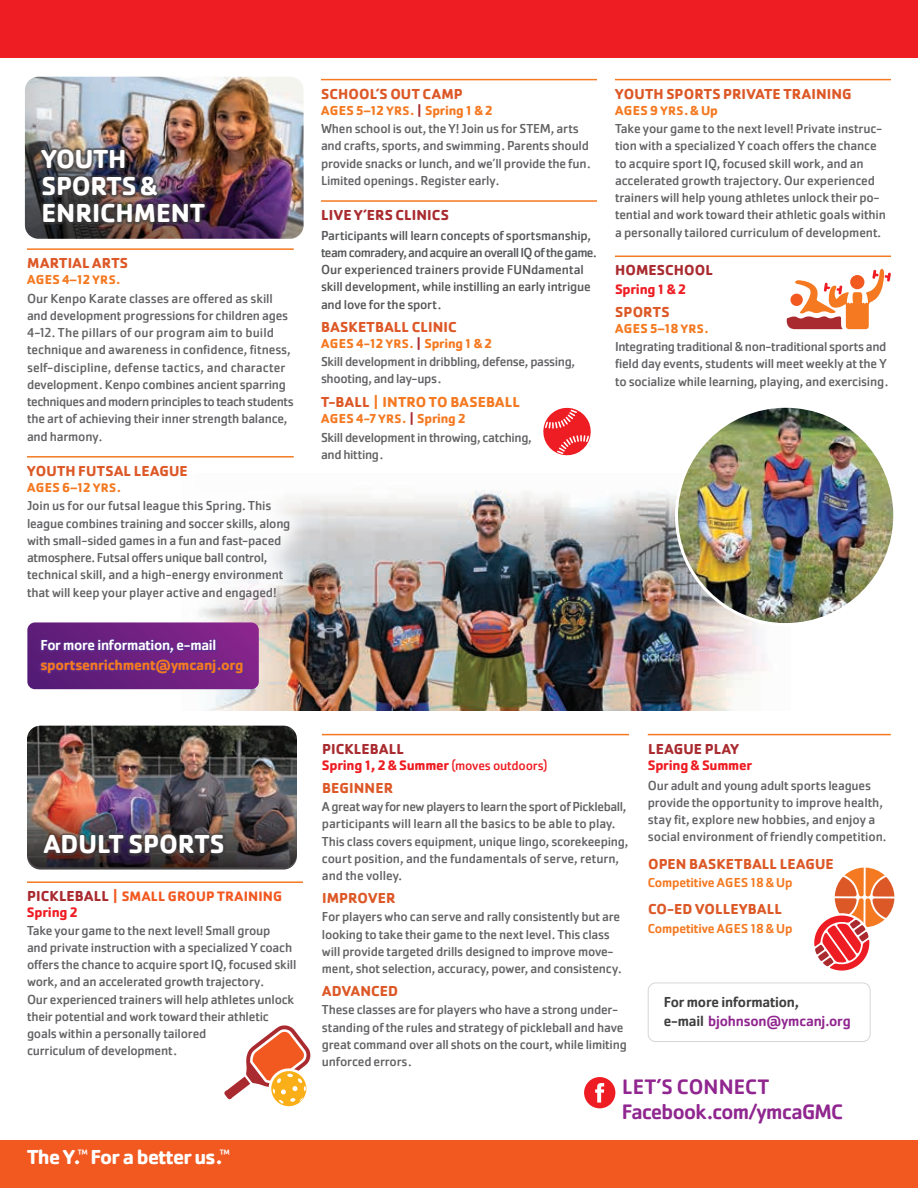
<style>
.page{position:relative;width:918px;height:1188px;background:#fff}
.page>*{position:absolute;margin:0;border:0;box-sizing:border-box;transform-origin:0 0}
.t1{font:700 27px/27px "Cachet Pro";letter-spacing:-.005em;color:#fff}
.t2{font:500 21.75px/25.5px "Cachet Pro";letter-spacing:-.025em;color:#90268f}
.t3{font:700 21px "Cachet Pro";letter-spacing:-.035em;color:#fff}
.t4{font:700 15px "Cachet Pro";letter-spacing:.01em;color:#dd5827}
.t5{font:700 15px "Cachet Pro";letter-spacing:.005em;color:#a92b30}
.t6{font:500 15px/19.5px "Cachet Pro";letter-spacing:-.01em;color:#3e3e3f}
.t7{font:700 15px "Cachet Pro";letter-spacing:-.015em;color:#f47921}
.t8{font:500 15px "Cachet Pro";letter-spacing:-.02em;color:#fff}
.t9{font:700 15px "Cachet Pro";letter-spacing:.02em;color:#f47921}
.t10{font:700 14.25px "Cachet Pro";letter-spacing:-.015em;color:#ee1d23}
.t11{font:700 14.25px/16px "Cachet Pro";letter-spacing:.01em;color:#f15921}
.t12{font:13.5px/17.4px "Cachet Pro";letter-spacing:-.015em;color:#636366}
.t13{font:13.5px/17.2px "Cachet Pro";letter-spacing:-.015em;color:#57585a}
.t14{font:500 13.5px "Cachet Pro";letter-spacing:-.01em;color:#f47921}
.s1{font-weight:700;color:#f47921}
.s2{font-weight:700;font-size:12.9px;color:#f47921}
.s3{font-weight:700;color:#a92b30}
.s4{color:#dd5827}
.s5{font-size:15px;color:#a92b30}
.s6{font-size:15px}
.s7{color:#ee1d23}
.s8{font-weight:400;font-size:13.5px}
.s9{color:#90268f}
</style>
<div class="page">
<img style="left:181px;top:490px;width:585px;height:220px">
<div style="left:0;top:1141px;width:918px;height:47px;background:#f15921"></div>
<div style="left:0;top:0;width:918px;height:58px;background:#ee1d23"></div>
<img style="left:676px;top:406px;width:219px;height:219px;border-radius:109px">
<hr style="left:27px;top:881px;width:276px;height:2px;background:#f47921">
<div style="left:2px;top:223px;width:317px;height:401px;background:#fff"></div>
<hr style="left:27px;top:248px;width:267px;height:2px;background:#f47921">
<hr style="left:27px;top:456px;width:267px;height:2px;background:#f47921">
<hr style="left:322px;top:734px;width:307px;height:1px;background:#f47921">
<hr style="left:648px;top:734px;width:243px;height:1px;background:#f47921">
<hr style="left:321px;top:79px;width:276px;height:1px;background:#f47921">
<hr style="left:321px;top:200px;width:276px;height:2px;background:#f47921">
<hr style="left:615px;top:79px;width:276px;height:1px;background:#f47921">
<hr style="left:615px;top:256px;width:276px;height:1px;background:#f47921">
<div style="left:648px;top:983px;width:223px;height:59px;border:1px solid #d5d6d8;border-radius:8px"></div>
<img style="left:25px;top:77px;width:279px;height:162px;border-radius:14px">
<div style="left:38px;top:147px;width:170px;height:78px;background:#3e3e3f;opacity:.64"></div>
<img style="left:27px;top:726px;width:270px;height:144px;border-radius:14px">
<div style="left:41px;top:833px;width:185px;height:24px;background:#3e3e3f;opacity:.64"></div>
<div style="left:584px;top:1077px;width:31px;height:31px;background:#ee1d23;border-radius:50%"></div>
<svg style="left:595px;top:1083px;width:9px;height:20px"></svg>
<svg style="left:27px;top:622px;width:232px;height:67px;background:#712583"></svg>
<div style="left:39px;top:638px;width:205px;height:36px;background:#5b2e91;opacity:.68"></div>
<svg style="left:786px;top:269px;width:105px;height:60px"></svg>
<svg style="left:224px;top:1025px;width:86px;height:82px"></svg>
<svg style="left:814px;top:868px;width:80px;height:103px"></svg>
<svg style="left:543px;top:407px;width:48px;height:49px"></svg>
<h1 class="t1" style="left:42px;top:145px;width:165px">YOUTH<br>SPORTS &amp;<br>ENRICHMENT</h1>
<p class="t4" style="left:27px;top:254px;width:102px">MARTIAL ARTS</p>
<p class="t12" style="left:27px;top:271px;width:268px"><span class="s1">AGES 4–12</span> <span class="s2">YRS.<br></span>Our Kenpo Karate classes are offered as skill and development progressions for children ages 4-12. The pillars of our program aim to build technique and awareness in confidence, fitness, self-discipline, defense tactics, and character development. Kenpo combines ancient sparring techniques and modern principles to teach students the art of achieving their inner strength balance, and harmony.</p>
<p class="t4" style="left:27px;top:462px;width:162px">YOUTH FUTSAL LEAGUE</p>
<p class="t12" style="left:27px;top:479px;width:265px"><span class="s1">AGES 6–12</span> <span class="s2">YRS.<br></span>Join us for our futsal league this Spring. This league combines training and soccer skills, along with small-sided games in a fun and fast-paced atmosphere. Futsal offers unique ball control, technical skill, and a high-energy environment that will keep your player active and engaged!</p>
<p class="t8" style="left:40px;top:637px;width:177px">For more information, e-mail</p>
<p class="t7" style="left:40px;top:655px;width:205px">sportsenrichment@ymcanj.org</p>
<p class="t4" style="left:321px;top:84px;width:143px">SCHOOL’S OUT CAMP</p>
<p class="t12" style="left:321px;top:102px;width:271px"><span class="s1">AGES 5–12</span> <span class="s2">YRS.</span> <span class="s3">|</span> <span class="s1">Spring 1 &amp; 2<br></span>When school is out, the Y! Join us for STEM, arts and crafts, sports, and swimming. Parents should provide snacks or lunch, and we’ll provide the fun.<br>Limited openings. Register early.</p>
<p class="t5" style="left:321px;top:206px;width:129px">LIVE Y’ERS CLINICS</p>
<p class="t13" style="left:321px;top:227px;width:277px">Participants will learn concepts of sportsmanship, team comradery, and acquire an overall IQ of the game.<br>Our experienced trainers provide FUNdamental skill development, while instilling an early intrigue and love for the sport.</p>
<p class="t4" style="left:321px;top:317px;width:137px">BASKETBALL CLINIC</p>
<p class="t12" style="left:321px;top:334px;width:256px;line-height:18.6px"><span class="s1">AGES 4-12</span> <span class="s2">YRS.</span> <span class="s3">|</span> <span class="s1">Spring 1 &amp; 2<br></span>Skill development in dribbling, defense, passing,</p>
<p class="t12" style="left:321px;top:370px;width:122px">shooting, and lay-ups.</p>
<p class="t9" style="left:321px;top:393px;width:200px"><span class="s4">T-BALL</span> | INTRO TO BASEBALL</p>
<p class="t12" style="left:321px;top:410px;width:212px;line-height:18.6px"><span class="s1">AGES 4-7</span> <span class="s2">YRS.</span> <span class="s3">|</span> <span class="s1">Spring 2<br></span>Skill development in throwing, catching,</p>
<p class="t12" style="left:321px;top:446px;width:64px">and hitting.</p>
<p class="t4" style="left:615px;top:84px;width:238px">YOUTH SPORTS PRIVATE TRAINING</p>
<p class="t12" style="left:615px;top:102px;width:272px"><span class="s1">AGES 9</span> <span class="s2">YRS.</span> <span class="s1">&amp; Up<br></span>Take your game to the next level! Private instruc&shy;tion with a specialized Y coach offers the chance to acquire sport IQ, focused skill work, and an accelerated growth trajectory. Our experienced trainers will help young athletes unlock their po&shy;tential and work toward their athletic goals within a personally tailored curriculum of development.</p>
<p class="t5" style="left:615px;top:261px;width:99px">HOMESCHOOL</p>
<p class="t10" style="left:615px;top:280px;width:73px">Spring 1 &amp; 2</p>
<p class="t4" style="left:615px;top:302px;width:56px">SPORTS</p>
<p class="t12" style="left:615px;top:320px;width:275px"><span class="s1">AGES 5–18</span> <span class="s2">YRS.<br></span>Integrating traditional &amp; non-traditional sports and field day events, students will meet weekly at the Y to socialize while learning, playing, and exercising.</p>
<h1 class="t1" style="left:44px;top:831px;width:182px">ADULT SPORTS</h1>
<p class="t11" style="left:27px;top:889px;width:257px"><span class="s5">PICKLEBALL</span> <span class="s6">|</span> SMALL GROUP TRAINING<br><span class="s7">Spring 2</span></p>
<p class="t12" style="left:27px;top:922px;width:271px">Take your game to the next level! Small group<br>and private instruction with a specialized Y coach offers the chance to acquire sport IQ, focused skill work, and an accelerated growth trajectory.<br>Our experienced trainers will help athletes unlock their potential and work toward their athletic goals within a personally tailored<br>curriculum of development.</p>
<h3 class="t3" style="left:27px;top:1144px;width:205px">The Y.<sup>™</sup> For a better us.<sup>™</sup></h3>
<p class="t5" style="left:322px;top:739px;width:83px">PICKLEBALL</p>
<p class="t10" style="left:322px;top:756px;width:227px">Spring 1, 2 &amp; Summer <span class="s8">(moves outdoors)</span></p>
<p class="t4" style="left:322px;top:778px;width:72px">BEGINNER</p>
<p class="t12" style="left:322px;top:798px;width:308px">A great way for new players to learn the sport of Pickleball, participants will learn all the basics to be able to play.<br>This class covers equipment, unique lingo, scorekeeping, court position, and the fundamentals of serve, return, and the volley.</p>
<p class="t4" style="left:322px;top:889px;width:75px">IMPROVER</p>
<p class="t12" style="left:322px;top:908px;width:302px">For players who can serve and rally consistently but are looking to take their game to the next level. This class will provide targeted drills designed to improve move&shy;ment, shot selection, accuracy, power, and consistency.</p>
<p class="t4" style="left:322px;top:982px;width:77px">ADVANCED</p>
<p class="t12" style="left:322px;top:1002px;width:307px">These classes are for players who have a strong under&shy;standing of the rules and strategy of pickleball and have great command over all shots on the court, while limiting unforced errors.</p>
<p class="t5" style="left:648px;top:739px;width:92px">LEAGUE PLAY</p>
<p class="t10" style="left:648px;top:756px;width:106px">Spring &amp; Summer</p>
<p class="t12" style="left:648px;top:777px;width:240px">Our adult and young adult sports leagues provide the opportunity to improve health, stay fit, explore new hobbies, and enjoy a social environment of friendly competition.</p>
<p class="t4" style="left:648px;top:854px;width:187px">OPEN BASKETBALL LEAGUE</p>
<p class="t14" style="left:648px;top:875px;width:146px">Competitive AGES 18 &amp; Up</p>
<p class="t4" style="left:648px;top:900px;width:135px">CO-ED VOLLEYBALL</p>
<p class="t14" style="left:648px;top:920px;width:146px">Competitive AGES 18 &amp; Up</p>
<p class="t6" style="left:664px;top:992px;width:189px">For more information,<br>e-mail <span class="s9">bjohnson@ymcanj.org</span></p>
<h2 class="t2" style="left:622px;top:1074px;width:223px">LET’S CONNECT<br>Facebook.com/ymcaGMC</h2>
</div>
